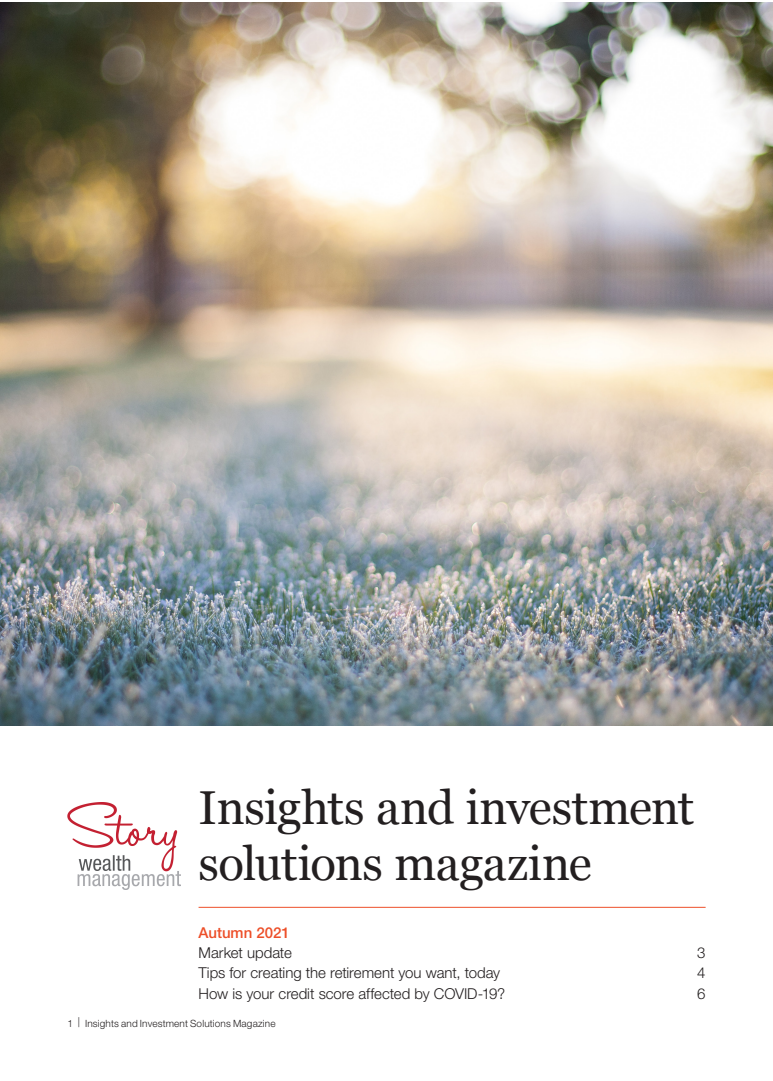
<style>
.page{position:relative;width:773px;height:1081px;background:#fff}
.page>*{position:absolute;margin:0;border:0;box-sizing:border-box;transform-origin:0 0}
.t1{font:47.5px/56.2px "Georgia";letter-spacing:-.01em;color:#231f20}
.t2{font:300 15px "Helvetica Neue LT Std";letter-spacing:-.005em;color:#231f20}
.t3{font:500 15px "Helvetica Neue LT Std";letter-spacing:-.005em;color:#ed4f29}
.t4{font:300 10px "Helvetica Neue LT Std";letter-spacing:.015em;color:#231f20}
</style>
<div class="page">
<img style="left:67px;top:802px;width:114px;height:87px">
<hr style="left:198px;top:907px;width:507px;height:1px;background:#ed4f29">
<img style="left:0;top:3px;width:772px;height:722px">
<h1 class="t1" style="left:198px;top:777px;width:497px">Insights and investment solutions magazine</h1>
<p class="t3" style="left:198px;top:924px;width:93px">Autumn 2021</p>
<p class="t2" style="left:198px;top:943px;width:95px">Market update</p>
<p class="t2" style="left:697px;top:943px;width:10px">3</p>
<p class="t2" style="left:198px;top:964px;width:303px">Tips for creating the retirement you want, today</p>
<p class="t2" style="left:697px;top:964px;width:10px">4</p>
<p class="t2" style="left:198px;top:984px;width:308px">How is your credit score affected by COVID-19?</p>
<p class="t2" style="left:697px;top:984px;width:10px">6</p>
<p class="t4" style="left:67px;top:1017px;width:210px">1 | Insights and Investment Solutions Magazine</p>
</div>
